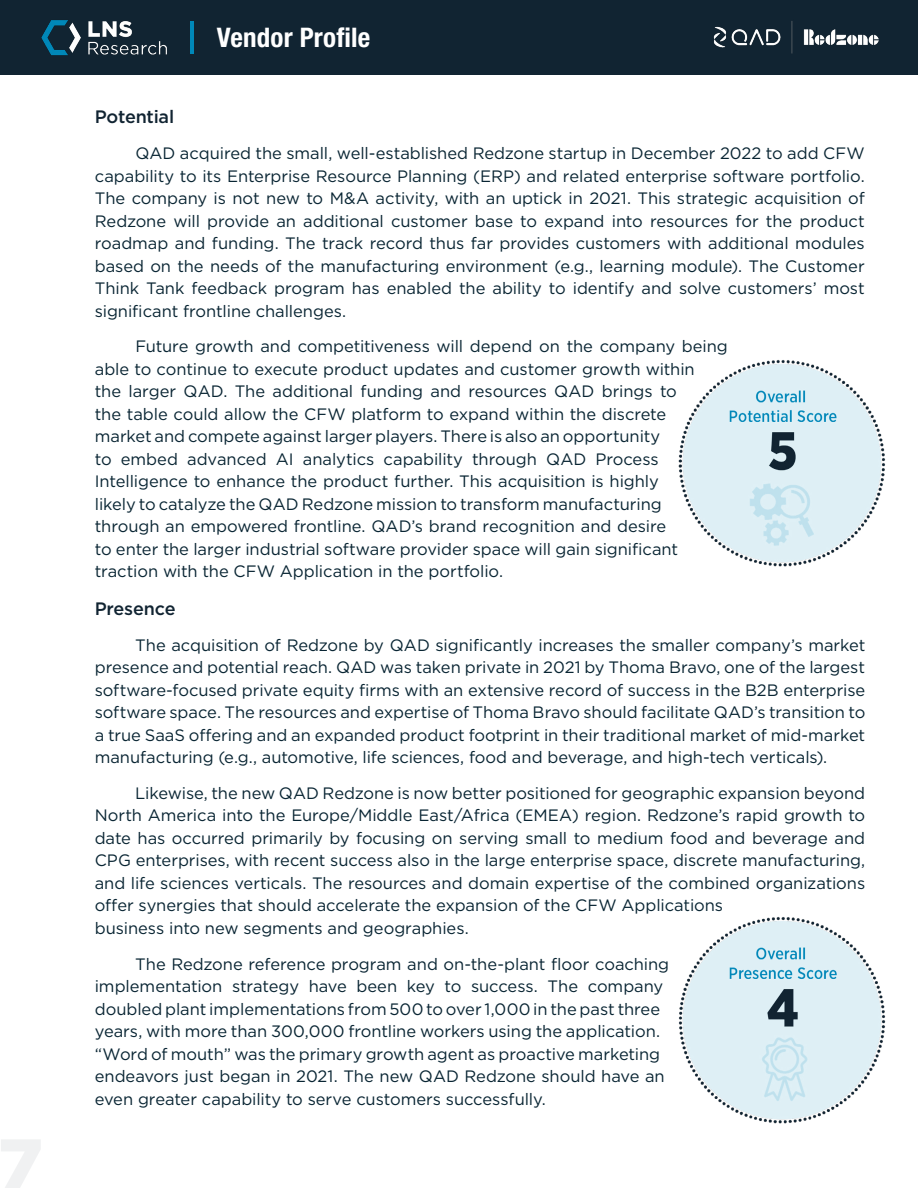
<style>
.page{position:relative;width:918px;height:1188px;background:#fff}
.page>*{position:absolute;margin:0;border:0;box-sizing:border-box;transform-origin:0 0}
.t1{font:700 condensed 27px "Helvetica Neue LT Std";letter-spacing:.01em;color:#fff}
.t2{font:500 18px "Gotham";letter-spacing:-.015em;color:#112432}
.t3{font:16.5px/22.5px "Gotham";letter-spacing:-.005em;color:#092533}
</style>
<div class="page">
<div style="left:0;top:0;width:918px;height:75px;background:#112432"></div>
<hr style="left:190px;top:21px;width:3px;height:33px;background:#0088b9">
<img style="left:41px;top:20px;width:126px;height:36px">
<img style="left:679px;top:916px;width:207px;height:208px">
<img style="left:678px;top:360px;width:208px;height:207px">
<img style="left:714px;top:21px;width:164px;height:33px">
<h1 class="t1" style="left:217px;top:21px;width:155px">Vendor Profile</h1>
<p class="t2" style="left:95px;top:105px;width:81px">Potential</p>
<p class="t3" style="left:95px;top:142px;width:771px;text-align:justify;text-indent:41px">QAD acquired the small, well-established Redzone startup in December 2022 to add CFW capability to its Enterprise Resource Planning (ERP) and related enterprise software portfolio.<br>The company is not new to M&amp;A activity, with an uptick in 2021. This strategic acquisition of Redzone will provide an additional customer base to expand into resources for the product roadmap and funding. The track record thus far provides customers with additional modules based on the needs of the manufacturing environment (e.g., learning module). The Customer Think Tank feedback program has enabled the ability to identify and solve customers’ most significant frontline challenges.</p>
<p class="t3" style="left:95px;top:335px;width:634px;text-indent:41px">Future growth and competitiveness will depend on the company being able to continue to execute product updates and customer growth within<br>the larger QAD. The additional funding and resources QAD brings to<br>the table could allow the CFW platform to expand within the discrete<br>market and compete against larger players. There is also an opportunity<br>to embed advanced AI analytics capability through QAD Process Intelligence to enhance the product further. This acquisition is highly<br>likely to catalyze the QAD Redzone mission to transform manufacturing through an empowered frontline. QAD’s brand recognition and desire<br>to enter the larger industrial software provider space will gain significant traction with the CFW Application in the portfolio.</p>
<p class="t2" style="left:95px;top:597px;width:82px">Presence</p>
<p class="t3" style="left:95px;top:633px;width:772px;text-align:justify;text-indent:41px">The acquisition of Redzone by QAD significantly increases the smaller company’s market presence and potential reach. QAD was taken private in 2021 by Thoma Bravo, one of the largest software-focused private equity firms with an extensive record of success in the B2B enterprise software space. The resources and expertise of Thoma Bravo should facilitate QAD’s transition to a true SaaS offering and an expanded product footprint in their traditional market of mid-market manufacturing (e.g., automotive, life sciences, food and beverage, and high-tech verticals).</p>
<p class="t3" style="left:95px;top:781px;width:772px;text-indent:41px">Likewise, the new QAD Redzone is now better positioned for geographic expansion beyond North America into the Europe/Middle East/Africa (EMEA) region. Redzone’s rapid growth to date has occurred primarily by focusing on serving small to medium food and beverage and CPG enterprises, with recent success also in the large enterprise space, discrete manufacturing, and life sciences verticals. The resources and domain expertise of the combined organizations offer synergies that should accelerate the expansion of the CFW Applications<br>business into new segments and geographies.</p>
<p class="t3" style="left:95px;top:952px;width:576px;text-indent:41px">The Redzone reference program and on-the-plant floor coaching implementation strategy have been key to success. The company doubled plant implementations from 500 to over 1,000 in the past three years, with more than 300,000 frontline workers using the application. “Word of mouth” was the primary growth agent as proactive marketing endeavors just began in 2021. The new QAD Redzone should have an even greater capability to serve customers successfully.</p>
</div>
